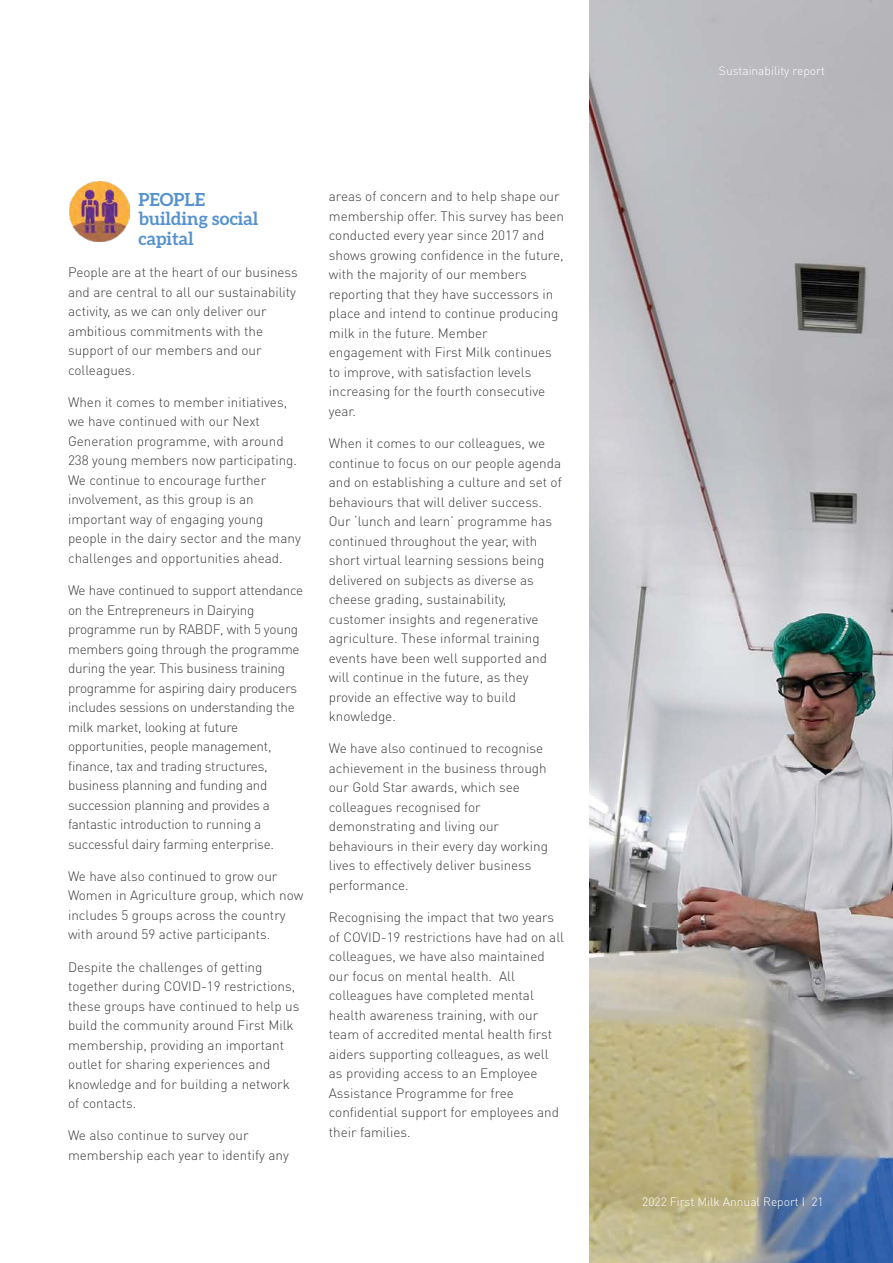
<style>
.page{position:relative;width:893px;height:1263px;background:#fff}
.page>*{position:absolute;margin:0;border:0;box-sizing:border-box;transform-origin:0 0}
.t1{font:700 18px/19.5px "Aleo";color:#5692ce}
.t2{font:300 13.5px/19.5px "DIN Pro";color:#3c3c3b}
.t3{font:300 12px "DIN Pro";color:#fff}
</style>
<div class="page">
<img style="left:590px;top:0;width:303px;height:1263px">
<img style="left:69px;top:182px;width:60px;height:60px">
<h1 class="t1" style="left:138px;top:189px;width:122px">PEOPLE building social capital</h1>
<p class="t2" style="left:68px;top:262px;width:231px">People are at the heart of our business and are central to all our sustainability activity, as we can only deliver our ambitious commitments with the support of our members and our colleagues.</p>
<p class="t2" style="left:68px;top:392px;width:234px">When it comes to member initiatives, we have continued with our Next Generation programme, with around 238 young members now participating.<br>We continue to encourage further involvement, as this group is an important way of engaging young people in the dairy sector and the many challenges and opportunities ahead.</p>
<p class="t2" style="left:68px;top:580px;width:237px">We have continued to support attendance on the Entrepreneurs in Dairying programme run by RABDF, with 5 young members going through the programme during the year. This business training programme for aspiring dairy producers includes sessions on understanding the milk market, looking at future opportunities, people management, finance, tax and trading structures, business planning and funding and succession planning and provides a fantastic introduction to running a successful dairy farming enterprise.</p>
<p class="t2" style="left:68px;top:866px;width:237px">We have also continued to grow our Women in Agriculture group, which now includes 5 groups across the country with around 59 active participants.</p>
<p class="t2" style="left:68px;top:956px;width:233px">Despite the challenges of getting together during COVID-19 restrictions, these groups have continued to help us build the community around First Milk membership, providing an important outlet for sharing experiences and knowledge and for building a network of contacts.</p>
<p class="t2" style="left:68px;top:1125px;width:222px">We also continue to survey our membership each year to identify any</p>
<p class="t2" style="left:329px;top:186px;width:237px">areas of concern and to help shape our membership offer. This survey has been conducted every year since 2017 and shows growing confidence in the future, with the majority of our members reporting that they have successors in place and intend to continue producing milk in the future. Member engagement with First Milk continues to improve, with satisfaction levels increasing for the fourth consecutive year.</p>
<p class="t2" style="left:329px;top:433px;width:234px">When it comes to our colleagues, we continue to focus on our people agenda and on establishing a culture and set of behaviours that will deliver success.<br>Our ‘lunch and learn’ programme has continued throughout the year, with short virtual learning sessions being delivered on subjects as diverse as cheese grading, sustainability, customer insights and regenerative agriculture. These informal training events have been well supported and will continue in the future, as they provide an effective way to build knowledge.</p>
<p class="t2" style="left:329px;top:738px;width:221px">We have also continued to recognise achievement in the business through our Gold Star awards, which see colleagues recognised for demonstrating and living our behaviours in their every day working lives to effectively deliver business performance.</p>
<p class="t2" style="left:329px;top:907px;width:237px">Recognising the impact that two years of COVID-19 restrictions have had on all colleagues, we have also maintained our focus on mental health. All colleagues have completed mental health awareness training, with our team of accredited mental health first aiders supporting colleagues, as well as providing access to an Employee Assistance Programme for free confidential support for employees and their families.</p>
<p class="t3" style="left:719px;top:62px;width:107px">Sustainability report</p>
<p class="t3" style="left:642px;top:1193px;width:183px">2022 First Milk Annual Report I 21</p>
</div>
